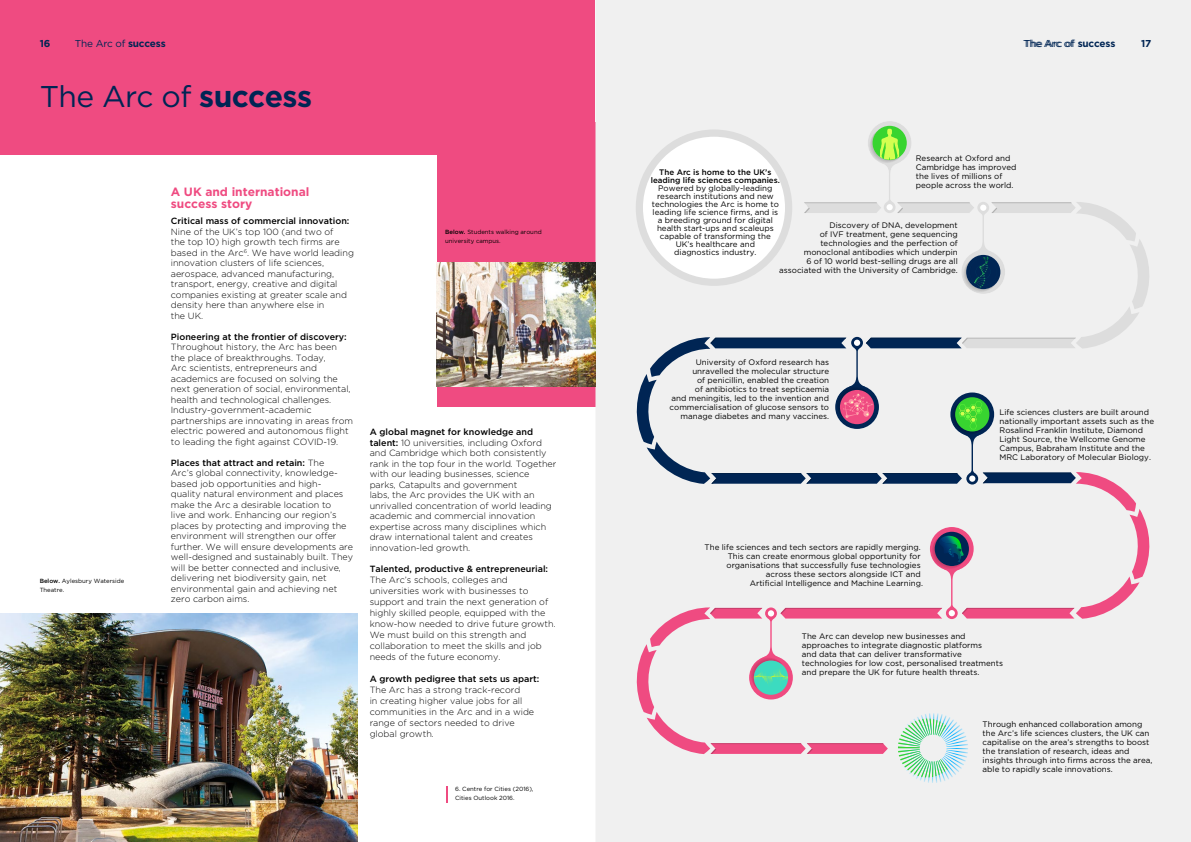
<style>
.page{position:relative;width:1191px;height:842px;background:#fff}
.page>*{position:absolute;margin:0;border:0;box-sizing:border-box;transform-origin:0 0}
.t1{font:30px "Gotham";letter-spacing:-.02em;color:#002554}
.t2{font:700 12px/12px "Gotham";color:#ef4b81}
.t3{font:10px "Gotham";letter-spacing:-.02em;color:#002554}
.t4{font:700 10px "Gotham";color:#002554}
.t5{font:300 9px/10.5px "Gotham";color:#000}
.t6{font:500 9px "Gotham";color:#000}
.t7{font:8px/9px "Gotham";color:#000}
.t8{font:6px/9px "Gotham";color:#000}
.s1{font-weight:700}
.s2{font-weight:500}
</style>
<div class="page">
<div style="left:0;top:0;width:595px;height:154px;background:#ef4b81"></div>
<div style="left:437px;top:122px;width:158px;height:284px;background:#ef4b81"></div>
<div style="left:595px;top:0;width:596px;height:842px;background:#f0f0f0"></div>
<svg style="left:447px;top:786px;width:1px;height:16px"></svg>
<img style="left:0;top:614px;width:357px;height:228px">
<img style="left:437px;top:263px;width:158px;height:123px">
<div style="left:867px;top:121px;width:44px;height:44px;background:#ddd;border-radius:50%"></div>
<div style="left:872px;top:126px;width:34px;height:34px;background:#38d430;border-radius:50%"></div>
<svg style="left:633px;top:128px;width:519px;height:649px"></svg>
<svg style="left:754px;top:660px;width:34px;height:35px"></svg>
<img style="left:759px;top:664px;width:22px;height:3px">
<img style="left:753px;top:677px;width:35px;height:1px">
<img style="left:970px;top:257px;width:17px;height:31px">
<p class="t4" style="left:40px;top:38px;width:12px">16</p>
<p class="t3" style="left:75px;top:38px;width:92px">The Arc of <span class="s1">success</span></p>
<p class="t4" style="left:1141px;top:38px;width:12px">17</p>
<h1 class="t1" style="left:40px;top:80px;width:274px">The Arc of <span class="s1">success</span></h1>
<p class="t3" style="left:1023px;top:38px;width:61px">The Arc of <span class="s1">S</span></p>
<p class="t4" style="left:1145px;top:38px;width:8px">3</p>
<p class="t3" style="left:1024px;top:38px;width:92px">The Arc of <span class="s1">success</span></p>
<h4 class="t2" style="left:171px;top:185px;width:140px">A UK and international success story</h4>
<p class="t6" style="left:171px;top:216px;width:180px">Critical mass of commercial innovation:</p>
<p class="t5" style="left:171px;top:226px;width:185px">Nine of the UK’s top 100 (and two of<br>the top 10) high growth tech firms are based in the Arc<sup>6</sup>. We have world leading innovation clusters of life sciences, aerospace, advanced manufacturing, transport, energy, creative and digital companies existing at greater scale and density here than anywhere else in<br>the UK.</p>
<p class="t6" style="left:171px;top:331px;width:177px">Pioneering at the frontier of discovery:</p>
<p class="t5" style="left:171px;top:341px;width:184px">Throughout history, the Arc has been the place of breakthroughs. Today,<br>Arc scientists, entrepreneurs and academics are focused on solving the next generation of social, environmental, health and technological challenges.<br>Industry-government-academic partnerships are innovating in areas from electric powered and autonomous flight to leading the fight against COVID-19.</p>
<p class="t5" style="left:171px;top:457px;width:184px"><span class="s2">Places that attract and retain:</span> The<br>Arc’s global connectivity, knowledge&shy;based job opportunities and high&shy;quality natural environment and places make the Arc a desirable location to<br>live and work. Enhancing our region’s places by protecting and improving the environment will strengthen our offer further. We will ensure developments are well-designed and sustainably built. They will be better connected and inclusive,</p>
<p class="t8" style="left:40px;top:576px;width:86px"><span class="s2">Below.</span> Aylesbury Waterside</p>
<p class="t5" style="left:171px;top:573px;width:157px">delivering net biodiversity gain, net</p>
<p class="t8" style="left:40px;top:585px;width:26px">Theatre.</p>
<p class="t5" style="left:171px;top:583px;width:168px">environmental gain and achieving net zero carbon aims.</p>
<p class="t8" style="left:445px;top:228px;width:98px"><span class="s2">Below.</span> Students walking around university campus.</p>
<p class="t5" style="left:370px;top:427px;width:188px"><span class="s2">A global magnet for knowledge and talent:</span> 10 universities, including Oxford and Cambridge which both consistently rank in the top four in the world. Together with our leading businesses, science parks, Catapults and government<br>labs, the Arc provides the UK with an unrivalled concentration of world leading academic and commercial innovation expertise across many disciplines which draw international talent and creates innovation-led growth.</p>
<p class="t6" style="left:370px;top:564px;width:180px">Talented, productive &amp; entrepreneurial:</p>
<p class="t5" style="left:370px;top:574px;width:188px;line-height:11px">The Arc’s schools, colleges and universities work with businesses to support and train the next generation of highly skilled people, equipped with the know-how needed to drive future growth.<br>We must build on this strength and collaboration to meet the skills and job needs of the future economy.</p>
<p class="t6" style="left:370px;top:674px;width:171px">A growth pedigree that sets us apart:</p>
<p class="t5" style="left:370px;top:684px;width:166px;line-height:11px">The Arc has a strong track-record<br>in creating higher value jobs for all communities in the Arc and in a wide range of sectors needed to drive global growth.</p>
<p class="t8" style="left:455px;top:784px;width:80px">6. Centre for Cities (2016),<br>Cities Outlook 2016.</p>
<p class="t7" style="left:915px;top:154px;width:102px">Research at Oxford and<br>Cambridge has improved the lives of millions of people across the world.</p>
<p class="t7" style="left:651px;top:168px;width:131px;line-height:8px;text-align:center"><span class="s2">The Arc is home to the UK’s leading life sciences companies.<br></span>Powered by globally-leading research institutions and new technologies the Arc is home to leading life science firms, and is a breeding ground for digital health start-ups and scaleups capable of transforming the<br>UK’s healthcare and<br>diagnostics industry.</p>
<p class="t7" style="left:779px;top:221px;width:180px;text-align:right">Discovery of DNA, development<br>of IVF treatment, gene sequencing technologies and the perfection of monoclonal antibodies which underpin<br>6 of 10 world best-selling drugs are all associated with the University of Cambridge.</p>
<p class="t7" style="left:669px;top:357px;width:161px;text-align:right">University of Oxford research has unravelled the molecular structure<br>of penicillin, enabled the creation<br>of antibiotics to treat septicaemia<br>and meningitis, led to the invention and commercialisation of glucose sensors to manage diabetes and many vaccines.</p>
<p class="t7" style="left:704px;top:542px;width:218px">The life sciences and tech sectors are rapidly merging.</p>
<p class="t7" style="left:727px;top:551px;width:194px">This can create enormous global opportunity for</p>
<p class="t7" style="left:726px;top:560px;width:196px">organisations that successfully fuse technologies</p>
<p class="t7" style="left:766px;top:569px;width:156px">across these sectors alongside ICT and</p>
<p class="t7" style="left:750px;top:578px;width:175px">Artificial Intelligence and Machine Learning.</p>
<p class="t7" style="left:999px;top:407px;width:156px">Life sciences clusters are built around nationally important assets such as the Rosalind Franklin Institute, Diamond Light Source, the Wellcome Genome Campus, Babraham Institute and the MRC Laboratory of Molecular Biology.</p>
<p class="t7" style="left:802px;top:631px;width:203px">The Arc can develop new businesses and approaches to integrate diagnostic platforms<br>and data that can deliver transformative technologies for low cost, personalised treatments and prepare the UK for future health threats.</p>
<p class="t7" style="left:982px;top:720px;width:171px">Through enhanced collaboration among the Arc’s life sciences clusters, the UK can capitalise on the area’s strengths to boost the translation of research, ideas and insights through into firms across the area, able to rapidly scale innovations.</p>
</div>
